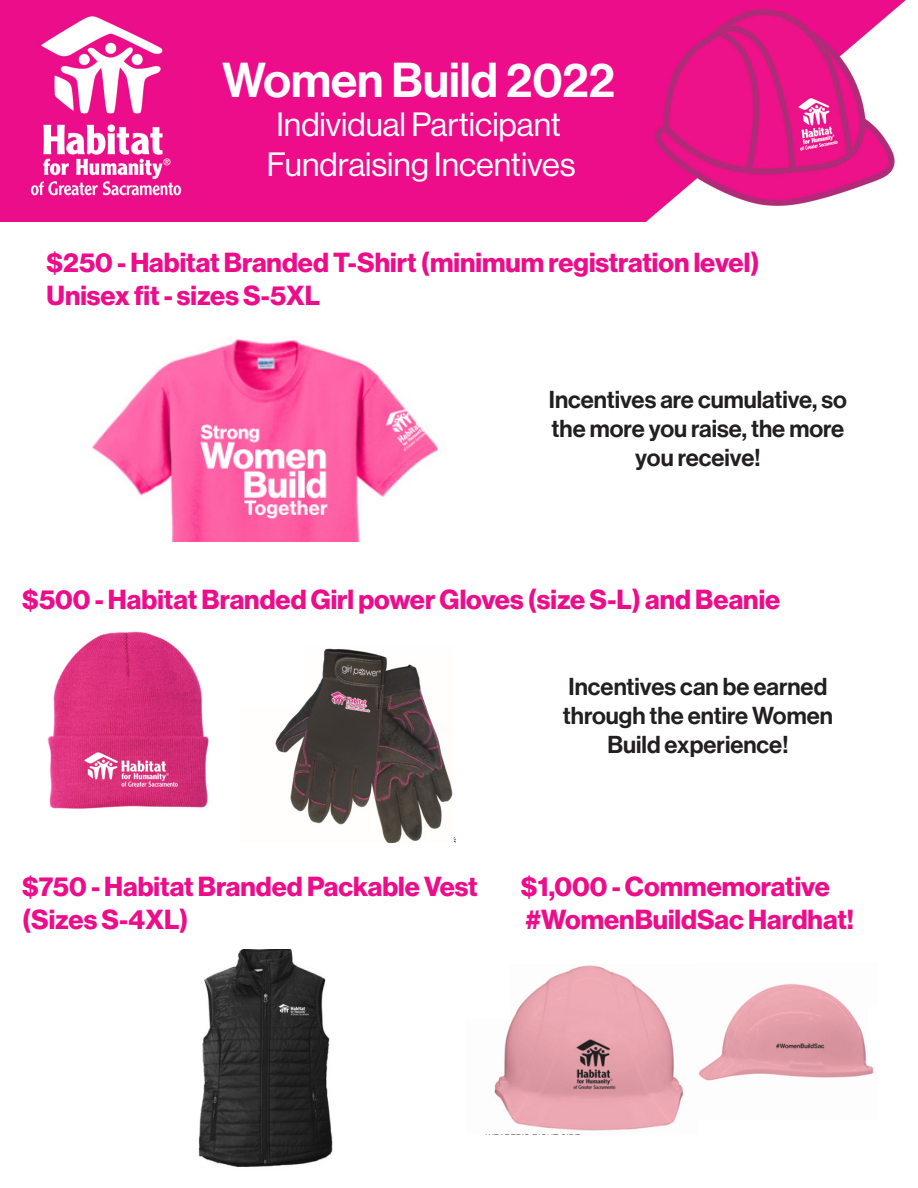
<style>
.page{position:relative;width:918px;height:1188px;background:#fff}
.page>*{position:absolute;margin:0;border:0;box-sizing:border-box;transform-origin:0 0}
.t1{font:48px "N Haas Grotesk DS Pro 65 Md";color:#fff}
.t2{font:33px/39.6px "N Haas Grotesk DS Pro 55 Rg";color:#fff}
.t3{font:27px/32.4px "N Haas Grotesk DS Pro 75 Bd";color:#ed0c8a}
.t4{font:24px/28.8px "N Haas Grotesk DS Pro 65 Md";color:#231f20;text-align:center}
</style>
<div class="page">
<img style="left:0;top:0;width:906px;height:221px">
<div style="left:195px;top:54px;width:440px;height:151px;background:#ed0c8a"></div>
<img style="left:47px;top:631px;width:162px;height:178px">
<img style="left:198px;top:950px;width:135px;height:217px">
<img style="left:494px;top:965px;width:190px;height:166px">
<div style="left:431px;top:934px;width:79px;height:85px;background:#fff"></div>
<img style="left:698px;top:984px;width:176px;height:97px">
<div style="left:868px;top:1007px;width:34px;height:57px;background:#fff"></div>
<img style="left:92px;top:339px;width:346px;height:203px">
<img style="left:275px;top:648px;width:180px;height:194px">
<div style="left:222px;top:622px;width:80px;height:84px;background:#fff"></div>
<p class="t1" style="left:222px;top:52px;width:395px">Women Build 2022</p>
<p class="t2" style="left:267px;top:105px;width:310px">Individual Participant<br>Fundraising Incentives</p>
<p class="t3" style="left:46px;top:247px;width:715px">$250 - Habitat Branded T-Shirt (minimum registration level)</p>
<p class="t3" style="left:46px;top:279px;width:275px">Unisex fit - sizes S-5XL</p>
<p class="t4" style="left:549px;top:386px;width:300px">Incentives are cumulative, so the more you raise, the more you receive!</p>
<p class="t3" style="left:22px;top:584px;width:760px">$500 - Habitat Branded Girl power Gloves (size S-L) and Beanie</p>
<p class="t4" style="left:563px;top:673px;width:272px">Incentives can be earned through the entire Women<br>Build experience!</p>
<p class="t3" style="left:22px;top:871px;width:457px">$750 - Habitat Branded Packable Vest (Sizes S-4XL)</p>
<p class="t3" style="left:521px;top:871px;width:335px">$1,000 - Commemorative #WomenBuildSac Hardhat!</p>
</div>
